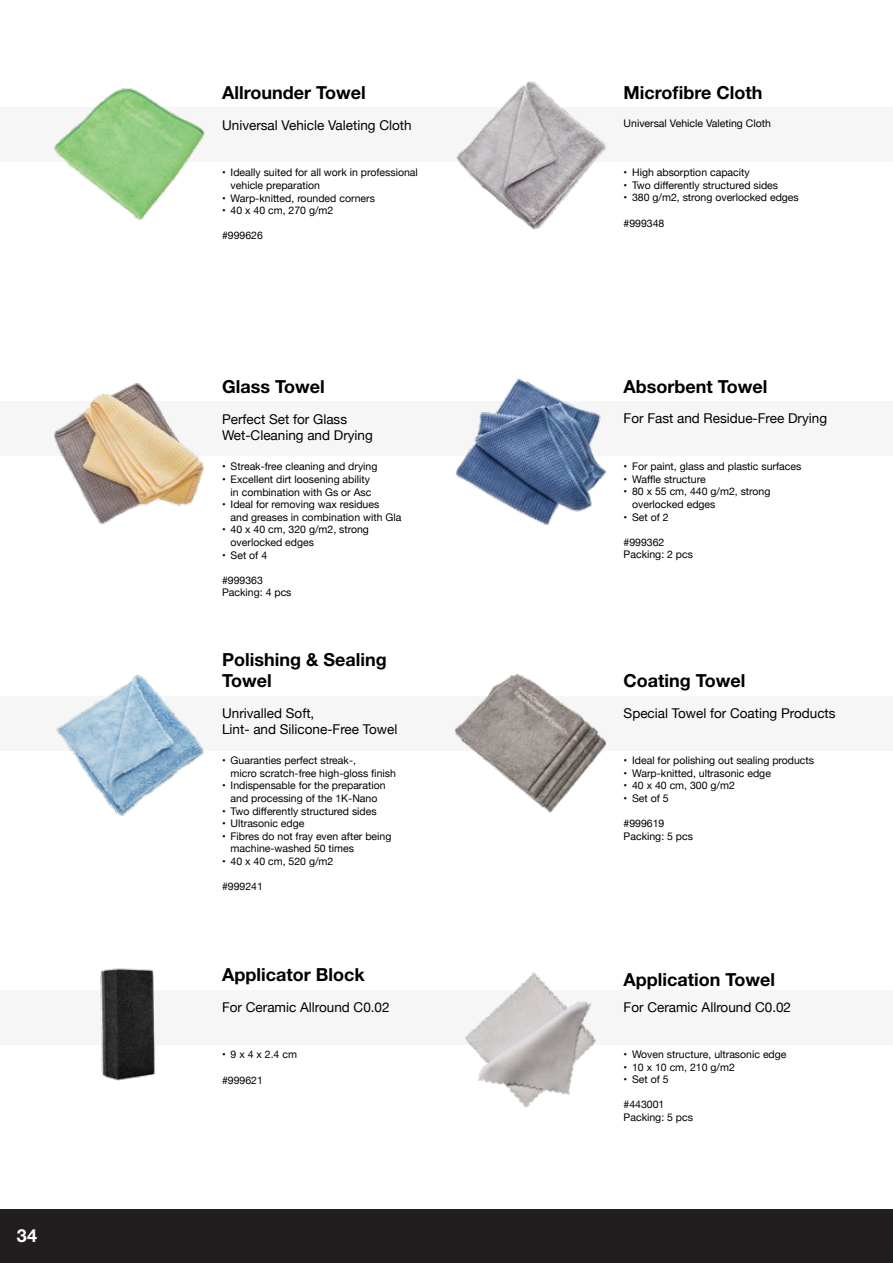
<style>
.page{position:relative;width:893px;height:1263px;background:#fff}
.page>*{position:absolute;margin:0;border:0;box-sizing:border-box;transform-origin:0 0}
.t1{font:700 18px/21px "Helvetica Neue LT Std";color:#000}
.t2{font:700 18px "Helvetica Neue LT Std";color:#fff}
.t3{font:13.5px/16.2px "Helvetica Neue";color:#000}
.t4{font:10.5px/12.6px "Helvetica Neue";color:#000}
</style>
<div class="page">
<div style="left:0;top:696px;width:893px;height:54px;background:#f6f6f6"></div>
<div style="left:0;top:108px;width:893px;height:54px;background:#f6f6f6"></div>
<div style="left:0;top:990px;width:893px;height:54px;background:#f6f6f6"></div>
<div style="left:0;top:402px;width:893px;height:54px;background:#f6f6f6"></div>
<div style="left:0;top:1209px;width:893px;height:54px;background:#221e1f"></div>
<img style="left:456px;top:81px;width:150px;height:149px">
<img style="left:465px;top:972px;width:131px;height:136px">
<img style="left:455px;top:674px;width:151px;height:139px">
<img style="left:54px;top:87px;width:150px;height:134px">
<img style="left:455px;top:378px;width:151px;height:147px">
<img style="left:56px;top:675px;width:148px;height:142px">
<img style="left:100px;top:968px;width:56px;height:113px">
<img style="left:54px;top:383px;width:150px;height:142px">
<h1 class="t2" style="left:17px;top:1225px;width:22px">34</h1>
<h1 class="t1" style="left:222px;top:82px;width:145px">Allrounder Towel</h1>
<h1 class="t1" style="left:624px;top:82px;width:140px">Microfibre Cloth</h1>
<p class="t3" style="left:222px;top:118px;width:191px">Universal Vehicle Valeting Cloth</p>
<p class="t4" style="left:624px;top:117px;width:149px">Universal Vehicle Valeting Cloth</p>
<p class="t4" style="left:231px;top:167px;width:189px;text-indent:-9px">• Ideally suited for all work in professional vehicle preparation</p>
<p class="t4" style="left:222px;top:192px;width:154px">• Warp-knitted, rounded corners</p>
<p class="t4" style="left:222px;top:205px;width:113px">• 40 x 40 cm, 270 g/m2</p>
<p class="t4" style="left:222px;top:230px;width:42px">#999626</p>
<p class="t4" style="left:624px;top:167px;width:128px">• High absorption capacity</p>
<p class="t4" style="left:624px;top:179px;width:156px">• Two differently structured sides</p>
<p class="t4" style="left:624px;top:192px;width:177px">• 380 g/m2, strong overlocked edges</p>
<p class="t4" style="left:624px;top:217px;width:42px">#999348</p>
<h1 class="t1" style="left:222px;top:376px;width:104px">Glass Towel</h1>
<h1 class="t1" style="left:624px;top:376px;width:145px">Absorbent Towel</h1>
<p class="t3" style="left:222px;top:412px;width:152px">Perfect Set for Glass<br>Wet-Cleaning and Drying</p>
<p class="t3" style="left:624px;top:411px;width:205px">For Fast and Residue-Free Drying</p>
<p class="t4" style="left:222px;top:461px;width:157px">• Streak-free cleaning and drying</p>
<p class="t4" style="left:222px;top:474px;width:151px;text-align:right">• Excellent dirt loosening ability in combination with Gs or Asc</p>
<p class="t4" style="left:231px;top:499px;width:172px;text-indent:-9px">• Ideal for removing wax residues<br>and greases in combination with Gla</p>
<p class="t4" style="left:231px;top:524px;width:140px;text-indent:-9px">• 40 x 40 cm, 320 g/m2, strong overlocked edges</p>
<p class="t4" style="left:222px;top:549px;width:47px">• Set of 4</p>
<p class="t4" style="left:222px;top:574px;width:71px">#999363<br>Packing: 4 pcs</p>
<h1 class="t1" style="left:222px;top:649px;width:166px">Polishing &amp; Sealing<br>Towel</h1>
<p class="t4" style="left:624px;top:461px;width:179px">• For paint, glass and plastic surfaces</p>
<p class="t4" style="left:624px;top:473px;width:84px">• Waffle structure</p>
<p class="t4" style="left:632px;top:486px;width:140px;text-indent:-9px">• 80 x 55 cm, 440 g/m2, strong overlocked edges</p>
<p class="t4" style="left:624px;top:511px;width:47px">• Set of 2</p>
<p class="t4" style="left:624px;top:536px;width:71px">#999362<br>Packing: 2 pcs</p>
<h1 class="t1" style="left:624px;top:669px;width:123px">Coating Towel</h1>
<p class="t3" style="left:222px;top:706px;width:177px">Unrivalled Soft,<br>Lint- and Silicone-Free Towel</p>
<p class="t3" style="left:624px;top:706px;width:213px">Special Towel for Coating Products</p>
<p class="t4" style="left:231px;top:755px;width:167px;text-indent:-9px">• Guaranties perfect streak-,<br>micro scratch-free high-gloss finish</p>
<p class="t4" style="left:222px;top:780px;width:165px;text-align:center">• Indispensable for the preparation and processing of the 1K-Nano</p>
<p class="t4" style="left:222px;top:805px;width:156px">• Two differently structured sides</p>
<p class="t4" style="left:222px;top:818px;width:84px">• Ultrasonic edge</p>
<p class="t4" style="left:231px;top:830px;width:162px;text-indent:-9px">• Fibres do not fray even after being machine-washed 50 times</p>
<p class="t4" style="left:222px;top:856px;width:113px">• 40 x 40 cm, 520 g/m2</p>
<p class="t4" style="left:222px;top:881px;width:42px">#999241</p>
<p class="t4" style="left:624px;top:754px;width:192px">• Ideal for polishing out sealing products</p>
<p class="t4" style="left:624px;top:767px;width:149px">• Warp-knitted, ultrasonic edge</p>
<p class="t4" style="left:624px;top:780px;width:113px">• 40 x 40 cm, 300 g/m2</p>
<p class="t4" style="left:624px;top:792px;width:47px">• Set of 5</p>
<p class="t4" style="left:624px;top:817px;width:71px">#999619<br>Packing: 5 pcs</p>
<h1 class="t1" style="left:222px;top:964px;width:144px">Applicator Block</h1>
<h1 class="t1" style="left:624px;top:968px;width:153px">Application Towel</h1>
<p class="t3" style="left:222px;top:1000px;width:169px">For Ceramic Allround C0.02</p>
<p class="t3" style="left:624px;top:1000px;width:169px">For Ceramic Allround C0.02</p>
<p class="t4" style="left:222px;top:1049px;width:76px">• 9 x 4 x 2.4 cm</p>
<p class="t4" style="left:222px;top:1074px;width:42px">#999621</p>
<p class="t4" style="left:624px;top:1049px;width:164px">• Woven structure, ultrasonic edge</p>
<p class="t4" style="left:624px;top:1061px;width:113px">• 10 x 10 cm, 210 g/m2</p>
<p class="t4" style="left:624px;top:1074px;width:47px">• Set of 5</p>
<p class="t4" style="left:624px;top:1099px;width:71px">#443001<br>Packing: 5 pcs</p>
</div>
